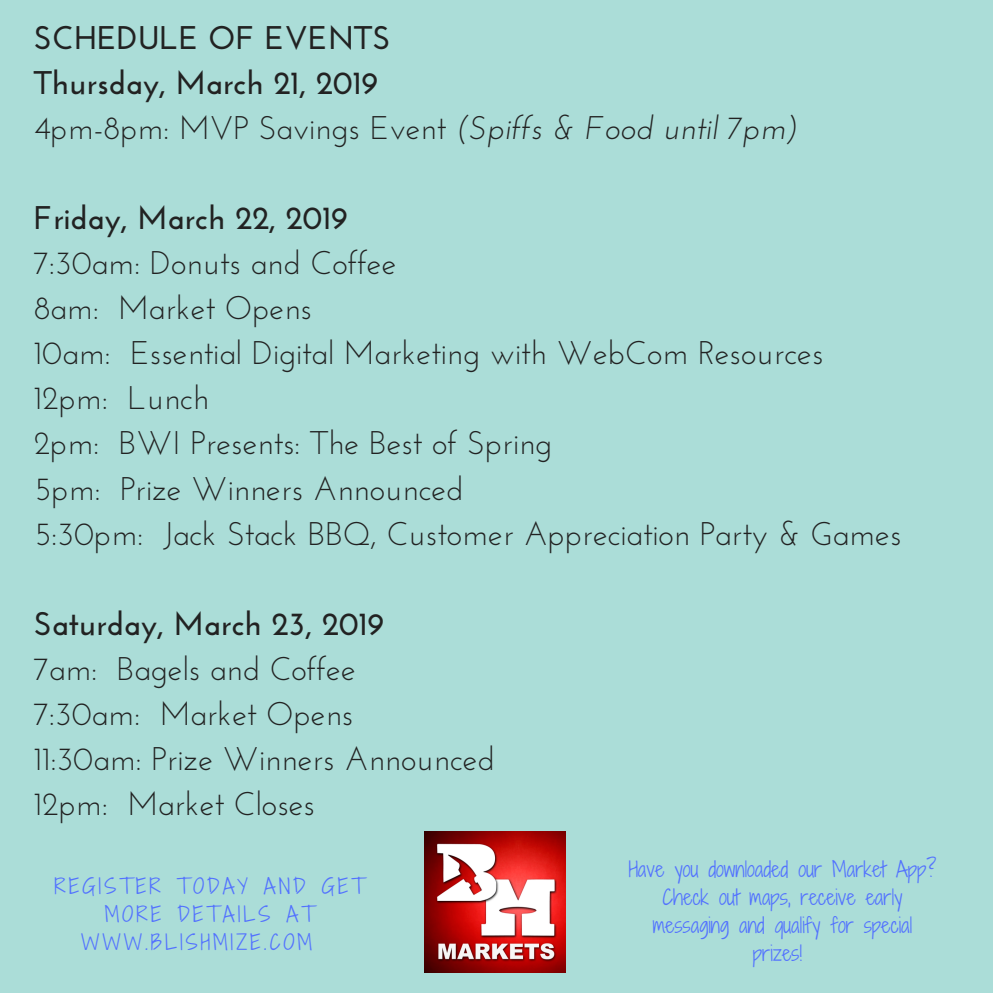
<style>
.page{position:relative;width:993px;height:993px;background:#fff}
.page>*{position:absolute;margin:0;border:0;box-sizing:border-box;transform-origin:0 0}
.t1{font:32.75px/45px "Josefin Sans";color:#222}
.t2{font:700 32.75px/45px "Josefin Sans";color:#222}
.t3{font:20.25px/28.2px "Shadows Into Light Two";color:#5271ff;text-align:center}
.t4{font:20.25px "Shadows Into Light Two";letter-spacing:.15em;color:#5271ff}
.s1{font-weight:400}
.s2{font-weight:400;font-style:italic}
</style>
<div class="page">
<div style="left:0;top:0;width:992px;height:992px;background:#abddd8"></div>
<img style="left:424px;top:831px;width:141px;height:141px">
<p class="t2" style="left:34px;top:18px;width:766px">SCHEDULE OF EVENTS<br>Thursday, March 21, 2019<br><span class="s1">4pm-8pm: MVP Savings Event</span> <span class="s2">(Spiffs &amp; Food until 7pm)</span></p>
<p class="t2" style="left:34px;top:198px;width:316px">Friday, March 22, 2019</p>
<p class="t1" style="left:34px;top:243px;width:869px">7:30am: Donuts and Coffee<br>8am: Market Opens<br>10am: Essential Digital Marketing with WebCom Resources 12pm: Lunch<br>2pm: BWI Presents: The Best of Spring<br>5pm: Prize Winners Announced<br>5:30pm: Jack Stack BBQ, Customer Appreciation Party &amp; Games</p>
<p class="t2" style="left:34px;top:603px;width:352px">Saturday, March 23, 2019</p>
<p class="t1" style="left:34px;top:648px;width:462px">7am: Bagels and Coffee<br>7:30am: Market Opens<br>11:30am: Prize Winners Announced<br>12pm: Market Closes</p>
<p class="t4" style="left:55px;top:870px;width:312px">REGISTER TODAY AND GET</p>
<p class="t4" style="left:105px;top:899px;width:211px">MORE DETAILS AT</p>
<p class="t4" style="left:81px;top:927px;width:232px">WWW.BLISHMIZE.COM</p>
<p class="t3" style="left:628px;top:854px;width:309px">Have you downloaded our Market App?<br>Check out maps, receive early messaging and qualify for special prizes!</p>
</div>
